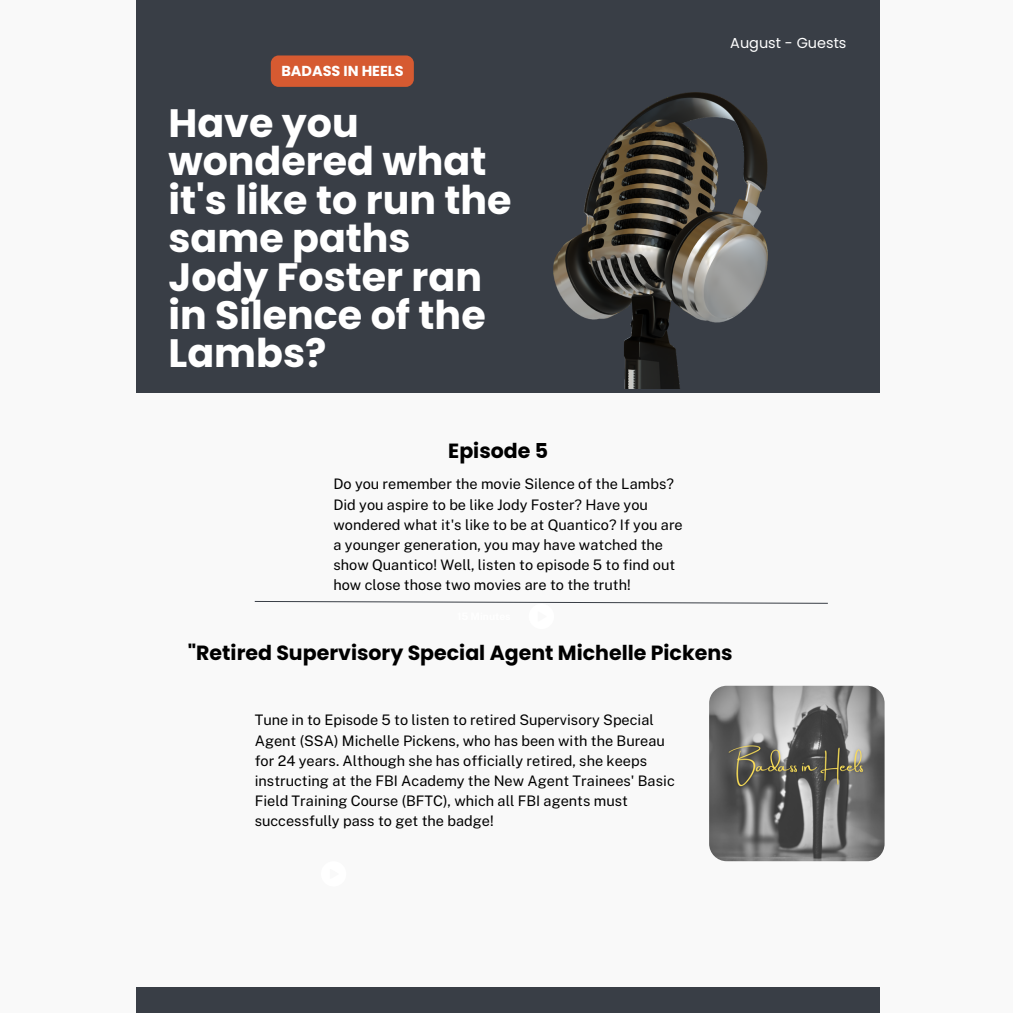
<style>
.page{position:relative;width:1013px;height:1013px;background:#fff}
.page>*{position:absolute;margin:0;border:0;box-sizing:border-box;transform-origin:0 0}
.t1{font:700 39.62px/38.4px "Poppins";color:#fff}
.t2{font:700 20.5px "Poppins";color:#000}
.t3{font:14.5px/20.1px "Public Sans";color:#000}
.t4{font:700 14.38px "Poppins";color:#fff}
.t5{font:14.38px "Poppins";color:#fff}
</style>
<div class="page">
<div style="left:0;top:0;width:1012px;height:1012px;background:#f9f9f9"></div>
<div style="left:136px;top:0;width:744px;height:392px;background:#393e46"></div>
<img style="left:709px;top:685px;width:175px;height:176px;border-radius:18px">
<svg style="left:254px;top:601px;width:574px;height:3px"></svg>
<div style="left:136px;top:987px;width:744px;height:25px;background:#393e46"></div>
<img style="left:554px;top:93px;width:213px;height:295px">
<div style="left:271px;top:55px;width:143px;height:32px;background:#d65a31;border-radius:8px"></div>
<p class="t4" style="left:281px;top:61px;width:124px">BADASS IN HEELS</p>
<p class="t1" style="left:168px;top:104px;width:344px">Have you wondered what it's like to run the same paths<br>Jody Foster ran in Silence of the<br>Lambs?</p>
<p class="t2" style="left:448px;top:436px;width:101px">Episode 5</p>
<p class="t3" style="left:333px;top:474px;width:351px">Do you remember the movie Silence of the Lambs?<br>Did you aspire to be like Jody Foster? Have you wondered what it's like to be at Quantico? If you are a younger generation, you may have watched the show Quantico! Well, listen to episode 5 to find out how close those two movies are to the truth!</p>
<p class="t5" style="left:730px;top:33px;width:118px">August - Guests</p>
<p class="t2" style="left:188px;top:638px;width:546px">"Retired Supervisory Special Agent Michelle Pickens</p>
<p class="t3" style="left:255px;top:710px;width:421px">Tune in to Episode 5 to listen to retired Supervisory Special Agent (SSA) Michelle Pickens, who has been with the Bureau for 24 years. Although she has officially retired, she keeps instructing at the FBI Academy the New Agent Trainees' Basic Field Training Course (BFTC), which all FBI agents must successfully pass to get the badge!</p>
</div>
